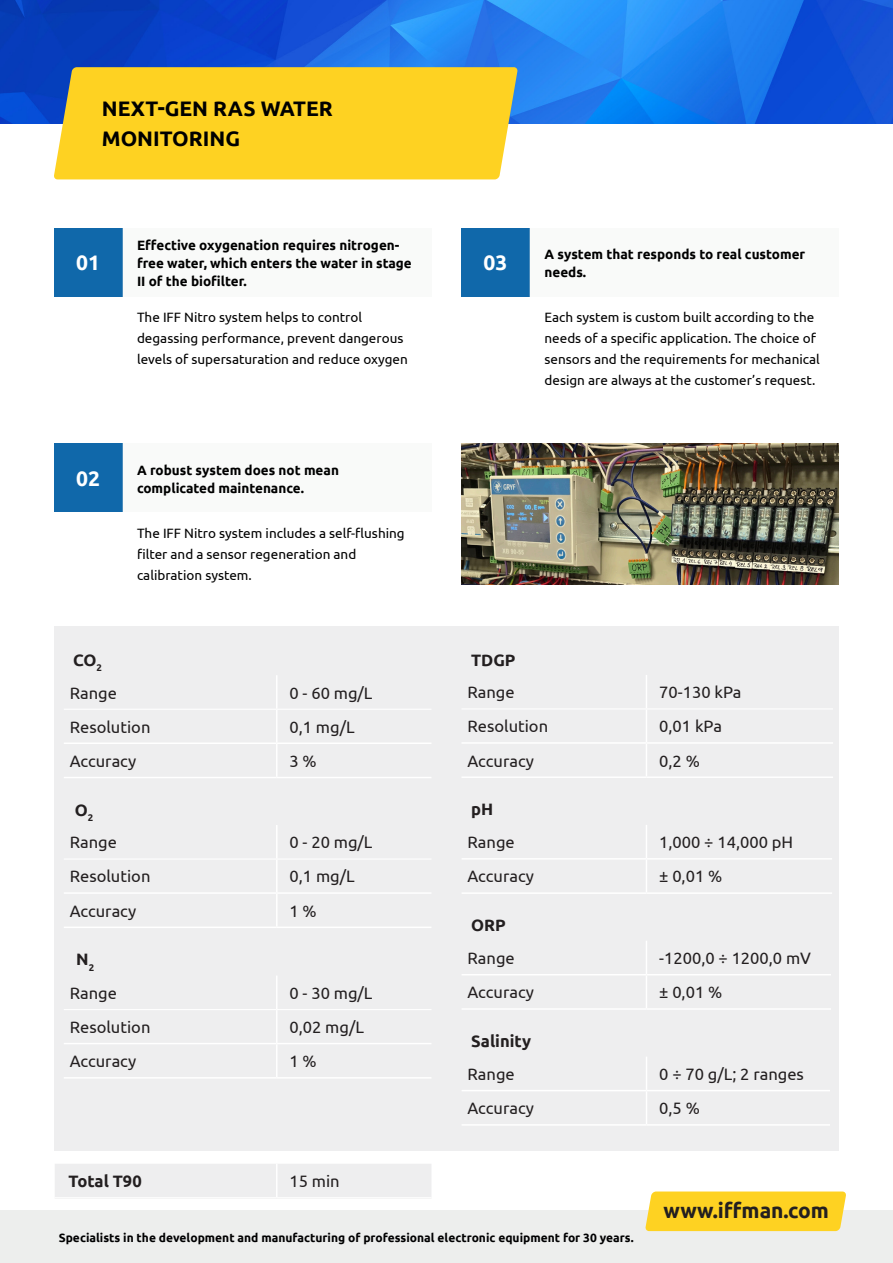
<style>
.page{position:relative;width:893px;height:1263px;background:#fff}
.page>*{position:absolute;margin:0;border:0;box-sizing:border-box;transform-origin:0 0}
.t1{font:700 21px/30px "Ubuntu";color:#000}
.t2{font:700 21px "Ubuntu";color:#231f20}
.t3{font:700 21px "Ubuntu";color:#fff}
.t4{font:16.5px "Ubuntu";color:#231f20}
.t5{font:700 16.5px "Ubuntu";color:#231f20}
.t6{font:13.5px/21px "Ubuntu";color:#000}
.t7{font:700 13.5px/18px "Ubuntu";color:#000}
.t8{font:700 12px "Ubuntu";color:#000001}
</style>
<div class="page">
<img style="left:0;top:0;width:893px;height:123px">
<div style="left:0;top:1211px;width:893px;height:52px;background:#edeeed"></div>
<div style="left:645px;top:1191px;width:202px;height:40px;background:#fed222"></div>
<div style="left:53px;top:67px;width:466px;height:112px;background:#fed222"></div>
<div style="left:54px;top:228px;width:68px;height:68px;background:#1068aa"></div>
<div style="left:461px;top:228px;width:69px;height:68px;background:#1068aa"></div>
<div style="left:54px;top:444px;width:68px;height:68px;background:#1068aa"></div>
<div style="left:122px;top:228px;width:309px;height:68px;background:#f9faf9"></div>
<div style="left:530px;top:228px;width:309px;height:68px;background:#f9faf9"></div>
<div style="left:122px;top:444px;width:309px;height:68px;background:#f9faf9"></div>
<img style="left:461px;top:444px;width:378px;height:141px">
<div style="left:54px;top:626px;width:785px;height:524px;background:#eeeeef"></div>
<hr style="left:646px;top:742px;width:187px;height:2px;background:#fff">
<hr style="left:646px;top:776px;width:187px;height:2px;background:#fff">
<hr style="left:646px;top:675px;width:1px;height:33px;background:#fff">
<hr style="left:646px;top:709px;width:1px;height:33px;background:#fff">
<hr style="left:646px;top:744px;width:1px;height:32px;background:#fff">
<hr style="left:461px;top:708px;width:185px;height:1px;background:#fff">
<hr style="left:646px;top:708px;width:187px;height:1px;background:#fff">
<hr style="left:461px;top:742px;width:185px;height:2px;background:#fff">
<hr style="left:461px;top:776px;width:185px;height:2px;background:#fff">
<hr style="left:646px;top:858px;width:186px;height:2px;background:#fff">
<hr style="left:646px;top:892px;width:186px;height:2px;background:#fff">
<hr style="left:646px;top:825px;width:1px;height:33px;background:#fff">
<hr style="left:646px;top:860px;width:1px;height:32px;background:#fff">
<hr style="left:462px;top:858px;width:184px;height:2px;background:#fff">
<hr style="left:462px;top:892px;width:184px;height:2px;background:#fff">
<hr style="left:646px;top:974px;width:185px;height:1px;background:#fff">
<hr style="left:646px;top:1008px;width:185px;height:2px;background:#fff">
<hr style="left:646px;top:941px;width:1px;height:33px;background:#fff">
<hr style="left:646px;top:975px;width:1px;height:33px;background:#fff">
<hr style="left:462px;top:974px;width:184px;height:1px;background:#fff">
<hr style="left:462px;top:1008px;width:184px;height:2px;background:#fff">
<hr style="left:646px;top:1090px;width:184px;height:1px;background:#fff">
<hr style="left:646px;top:1124px;width:184px;height:2px;background:#fff">
<hr style="left:646px;top:1056px;width:1px;height:34px;background:#fff">
<hr style="left:646px;top:1091px;width:1px;height:33px;background:#fff">
<hr style="left:462px;top:1090px;width:184px;height:1px;background:#fff">
<hr style="left:462px;top:1124px;width:184px;height:2px;background:#fff">
<div style="left:55px;top:1164px;width:376px;height:35px;background:#eeeeef"></div>
<hr style="left:276px;top:1164px;width:1px;height:33px;background:#fff">
<hr style="left:55px;top:1197px;width:222px;height:1px;background:#fff">
<hr style="left:277px;top:1197px;width:154px;height:1px;background:#fff">
<hr style="left:277px;top:742px;width:154px;height:2px;background:#fff">
<hr style="left:277px;top:777px;width:154px;height:1px;background:#fff">
<hr style="left:276px;top:675px;width:1px;height:34px;background:#fff">
<hr style="left:276px;top:710px;width:1px;height:32px;background:#fff">
<hr style="left:276px;top:744px;width:1px;height:33px;background:#fff">
<hr style="left:64px;top:709px;width:213px;height:1px;background:#fff">
<hr style="left:277px;top:709px;width:154px;height:1px;background:#fff">
<hr style="left:64px;top:742px;width:213px;height:2px;background:#fff">
<hr style="left:64px;top:777px;width:213px;height:1px;background:#fff">
<hr style="left:277px;top:892px;width:154px;height:2px;background:#fff">
<hr style="left:277px;top:926px;width:154px;height:2px;background:#fff">
<hr style="left:276px;top:825px;width:2px;height:33px;background:#fff">
<hr style="left:276px;top:859px;width:2px;height:33px;background:#fff">
<hr style="left:276px;top:894px;width:2px;height:32px;background:#fff">
<hr style="left:64px;top:858px;width:213px;height:1px;background:#fff">
<hr style="left:277px;top:858px;width:154px;height:1px;background:#fff">
<hr style="left:64px;top:892px;width:213px;height:2px;background:#fff">
<hr style="left:64px;top:926px;width:213px;height:2px;background:#fff">
<hr style="left:277px;top:1043px;width:154px;height:1px;background:#fff">
<hr style="left:277px;top:1077px;width:154px;height:1px;background:#fff">
<hr style="left:276px;top:975px;width:1px;height:34px;background:#fff">
<hr style="left:276px;top:1010px;width:1px;height:33px;background:#fff">
<hr style="left:276px;top:1044px;width:1px;height:33px;background:#fff">
<hr style="left:64px;top:1009px;width:213px;height:1px;background:#fff">
<hr style="left:277px;top:1009px;width:154px;height:1px;background:#fff">
<hr style="left:64px;top:1043px;width:213px;height:1px;background:#fff">
<hr style="left:64px;top:1077px;width:213px;height:1px;background:#fff">
<p class="t1" style="left:102px;top:93px;width:232px">NEXT-GEN RAS WATER<br>MONITORING</p>
<p class="t7" style="left:137px;top:236px;width:276px">Effective oxygenation requires nitrogen&shy;free water, which enters the water in stage<br>II of the biofilter.</p>
<p class="t7" style="left:544px;top:245px;width:262px">A system that responds to real customer needs.</p>
<p class="t3" style="left:76px;top:250px;width:25px">01</p>
<p class="t3" style="left:484px;top:250px;width:25px">03</p>
<p class="t3" style="left:76px;top:466px;width:25px">02</p>
<p class="t5" style="left:73px;top:650px;width:30px">CO<sub>2</sub></p>
<p class="t6" style="left:137px;top:306px;width:272px">The IFF Nitro system helps to control degassing performance, prevent dangerous levels of supersaturation and reduce oxygen</p>
<p class="t6" style="left:544px;top:306px;width:277px">Each system is custom built according to the needs of a specific application. The choice of sensors and the requirements for mechanical design are always at the customer’s request.</p>
<p class="t7" style="left:137px;top:461px;width:203px">A robust system does not mean complicated maintenance.</p>
<p class="t6" style="left:137px;top:522px;width:269px">The IFF Nitro system includes a self-flushing filter and a sensor regeneration and calibration system.</p>
<p class="t5" style="left:471px;top:650px;width:46px">TDGP</p>
<p class="t4" style="left:70px;top:683px;width:49px">Range</p>
<p class="t4" style="left:289px;top:683px;width:84px">0 - 60 mg/L</p>
<p class="t4" style="left:70px;top:717px;width:82px">Resolution</p>
<p class="t4" style="left:289px;top:717px;width:67px">0,1 mg/L</p>
<p class="t4" style="left:70px;top:751px;width:68px">Accuracy</p>
<p class="t4" style="left:289px;top:751px;width:29px">3 %</p>
<p class="t5" style="left:75px;top:800px;width:20px">O<sub>2</sub></p>
<p class="t4" style="left:70px;top:832px;width:49px">Range</p>
<p class="t4" style="left:290px;top:832px;width:84px">0 - 20 mg/L</p>
<p class="t4" style="left:70px;top:866px;width:82px">Resolution</p>
<p class="t4" style="left:290px;top:866px;width:67px">0,1 mg/L</p>
<p class="t4" style="left:70px;top:901px;width:68px">Accuracy</p>
<p class="t4" style="left:290px;top:901px;width:29px">1 %</p>
<p class="t5" style="left:76px;top:949px;width:19px">N<sub>2</sub></p>
<p class="t4" style="left:70px;top:983px;width:49px">Range</p>
<p class="t4" style="left:289px;top:983px;width:84px">0 - 30 mg/L</p>
<p class="t4" style="left:70px;top:1017px;width:82px">Resolution</p>
<p class="t4" style="left:289px;top:1017px;width:76px">0,02 mg/L</p>
<p class="t4" style="left:70px;top:1051px;width:68px">Accuracy</p>
<p class="t4" style="left:289px;top:1051px;width:29px">1 %</p>
<p class="t5" style="left:69px;top:1171px;width:75px">Total T90</p>
<p class="t4" style="left:289px;top:1171px;width:52px">15 min</p>
<p class="t4" style="left:467px;top:682px;width:49px">Range</p>
<p class="t4" style="left:659px;top:682px;width:84px">70-130 kPa</p>
<p class="t4" style="left:467px;top:716px;width:82px">Resolution</p>
<p class="t4" style="left:659px;top:716px;width:64px">0,01 kPa</p>
<p class="t4" style="left:467px;top:751px;width:68px">Accuracy</p>
<p class="t4" style="left:659px;top:751px;width:42px">0,2 %</p>
<p class="t5" style="left:471px;top:800px;width:24px">pH</p>
<p class="t4" style="left:468px;top:832px;width:49px">Range</p>
<p class="t4" style="left:659px;top:832px;width:135px">1,000 ÷ 14,000 pH</p>
<p class="t4" style="left:468px;top:866px;width:68px">Accuracy</p>
<p class="t4" style="left:659px;top:866px;width:65px">± 0,01 %</p>
<p class="t5" style="left:471px;top:915px;width:36px">ORP</p>
<p class="t4" style="left:468px;top:948px;width:49px">Range</p>
<p class="t4" style="left:659px;top:948px;width:153px">-1200,0 ÷ 1200,0 mV</p>
<p class="t4" style="left:468px;top:982px;width:68px">Accuracy</p>
<p class="t4" style="left:659px;top:982px;width:65px">± 0,01 %</p>
<p class="t5" style="left:471px;top:1031px;width:61px">Salinity</p>
<p class="t4" style="left:468px;top:1064px;width:49px">Range</p>
<p class="t4" style="left:659px;top:1064px;width:146px">0 ÷ 70 g/L; 2 ranges</p>
<p class="t4" style="left:468px;top:1098px;width:68px">Accuracy</p>
<p class="t4" style="left:659px;top:1098px;width:42px">0,5 %</p>
<p class="t2" style="left:663px;top:1197px;width:167px">www.iffman.com</p>
<p class="t8" style="left:59px;top:1230px;width:576px">Specialists in the development and manufacturing of professional electronic equipment for 30 years.</p>
</div>
